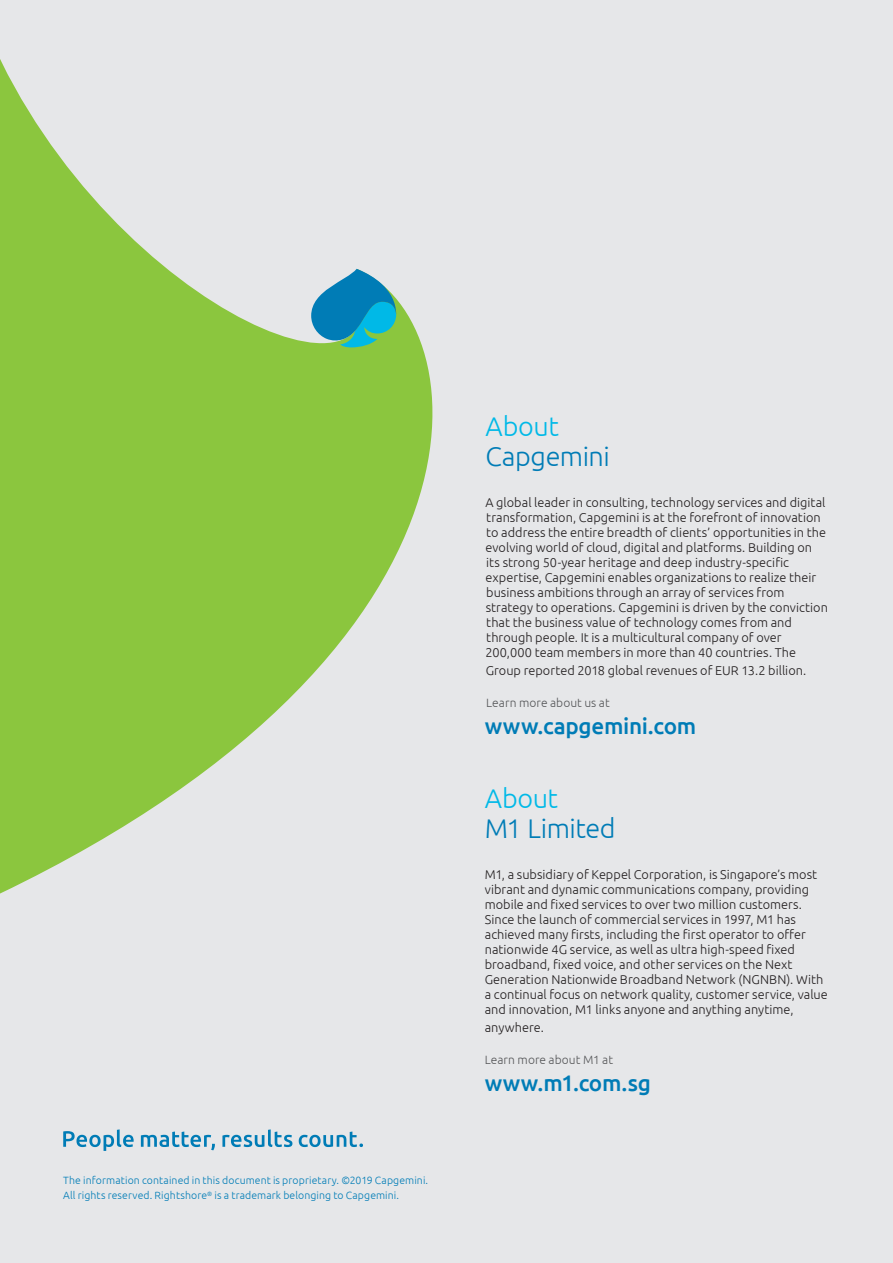
<style>
.page{position:relative;width:893px;height:1263px;background:#e6e7e9}
.page>*{position:absolute;margin:0;border:0;box-sizing:border-box;transform-origin:0 0}
.cbe-title_k{font:300 27px "Ubuntu";letter-spacing:-.02em;color:#007cb6}
.cbe-title{font:300 27px "Ubuntu";letter-spacing:-.015em;color:#00b9e7}
.cbe-url_2{font:500 22.5px "Ubuntu";letter-spacing:-.015em;color:#007cb6}
.t1{font:300 12.75px/15px "Ubuntu";letter-spacing:.005em;color:#231f20}
.cbe-url{font:300 12px "Ubuntu";letter-spacing:.005em;color:#57585a}
.copyright{font:300 10.5px/15px "Ubuntu";letter-spacing:.01em;color:#007cb6}
</style>
<div class="page">
<svg style="left:0;top:59px;width:433px;height:835px;fill:#8bc63e"></svg>
<svg style="left:311px;top:269px;width:85px;height:78px"></svg>
<svg style="left:63px;top:1129px;width:71px;height:22px"></svg>
<svg style="left:141px;top:1131px;width:74px;height:19px"></svg>
<svg style="left:222px;top:1129px;width:70px;height:18px"></svg>
<svg style="left:299px;top:1131px;width:64px;height:16px"></svg>
<p class="copyright" style="left:63px;top:1173px;width:366px">The information contained in this document is proprietary. ©2019 Capgemini.<br>All rights reserved. Rightshore<sup>®</sup> is a trademark belonging to Capgemini.</p>
<p class="cbe-title" style="left:485px;top:410px;width:75px">About</p>
<p class="cbe-title_k" style="left:485px;top:440px;width:126px">Capgemini</p>
<p class="t1" style="left:485px;top:494px;width:344px">A global leader in consulting, technology services and digital transformation, Capgemini is at the forefront of innovation to address the entire breadth of clients’ opportunities in the evolving world of cloud, digital and platforms. Building on its strong 50-year heritage and deep industry-specific expertise, Capgemini enables organizations to realize their business ambitions through an array of services from strategy to operations. Capgemini is driven by the conviction that the business value of technology comes from and through people. It is a multicultural company of over 200,000 team members in more than 40 countries. The</p>
<p class="t1" style="left:486px;top:662px;width:322px">Group reported 2018 global revenues of EUR 13.2 billion.</p>
<p class="cbe-url" style="left:486px;top:695px;width:125px">Learn more about us at</p>
<p class="cbe-url_2" style="left:485px;top:711px;width:213px">www.capgemini.com</p>
<p class="cbe-title" style="left:485px;top:782px;width:75px">About</p>
<p class="cbe-title_k" style="left:485px;top:812px;width:132px">M1 Limited</p>
<p class="t1" style="left:485px;top:866px;width:345px">M1, a subsidiary of Keppel Corporation, is Singapore’s most vibrant and dynamic communications company, providing mobile and fixed services to over two million customers.<br>Since the launch of commercial services in 1997, M1 has achieved many firsts, including the first operator to offer nationwide 4G service, as well as ultra high-speed fixed broadband, fixed voice, and other services on the Next Generation Nationwide Broadband Network (NGNBN). With a continual focus on network quality, customer service, value and innovation, M1 links anyone and anything anytime,</p>
<p class="t1" style="left:485px;top:1019px;width:61px">anywhere.</p>
<p class="cbe-url" style="left:485px;top:1052px;width:130px">Learn more about M1 at</p>
<p class="cbe-url_2" style="left:485px;top:1068px;width:168px">www.m1.com.sg</p>
</div>
